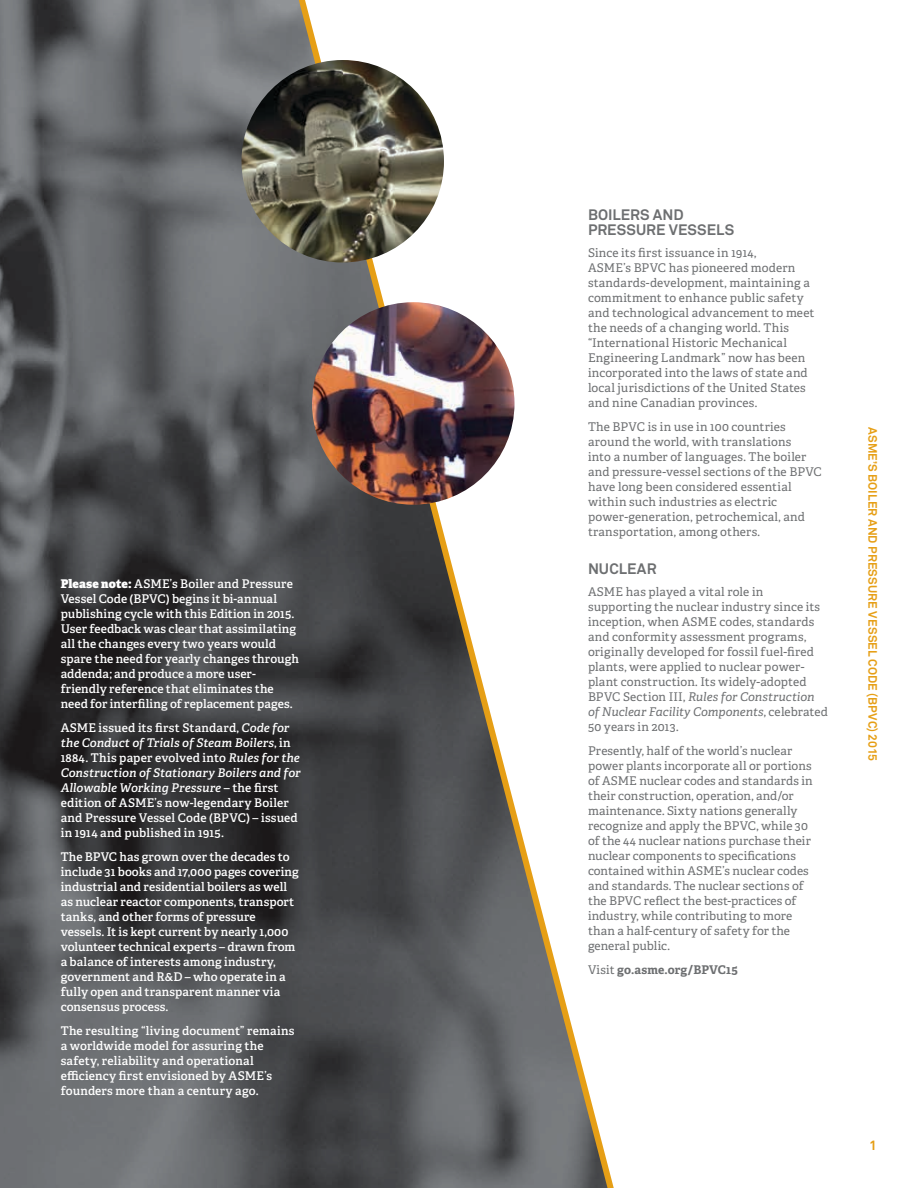
<style>
.page{position:relative;width:918px;height:1188px;background:#fff}
.page>*{position:absolute;margin:0;border:0;box-sizing:border-box;transform-origin:0 0}
.t1{font:700 15px/15px "Akkurat";letter-spacing:.005em;color:#6d6f71}
.t2{font:700 13.5px "Akkurat";color:#e69f16}
.t3{font:12px/15px "Adelle";letter-spacing:.01em;color:#6d6f71}
.t4{font:600 12px/15px "Adelle";letter-spacing:.005em;color:#fff}
.t5{font:700 12px "Akkurat";letter-spacing:.01em;color:#e69f16}
.t6{font:700 12px "Adelle";letter-spacing:.005em;color:#6d6f71}
.s1{font-weight:800}
.s2{font-style:italic}
.s3{font-weight:400}
</style>
<div class="page">
<img style="left:0;top:0;width:290px;height:1188px">
<svg style="left:290px;top:0;width:324px;height:1188px"></svg>
<img style="left:242px;top:60px;width:202px;height:202px;border-radius:101px">
<img style="left:312px;top:302px;width:202px;height:203px;border-radius:101px">
<p class="t4" style="left:61px;top:577px;width:240px"><span class="s1">Please note:</span> ASME’s Boiler and Pressure Vessel Code (BPVC) begins it bi-annual publishing cycle with this Edition in 2015.<br>User feedback was clear that assimilating all the changes every two years would spare the need for yearly changes through addenda; and produce a more user&shy;friendly reference that eliminates the need for interfiling of replacement pages.</p>
<p class="t4" style="left:61px;top:721px;width:241px">ASME issued its first Standard, <span class="s2">Code for the Conduct of Trials of Steam Boilers</span>, in 1884. This paper evolved into <span class="s2">Rules for the Construction of Stationary Boilers and for Allowable Working Pressure</span> – the first edition of ASME’s now-legendary Boiler and Pressure Vessel Code (BPVC) – issued in 1914 and published in 1915.</p>
<p class="t4" style="left:61px;top:850px;width:240px">The BPVC has grown over the decades to include 31 books and 17,000 pages covering industrial and residential boilers as well as nuclear reactor components, transport tanks, and other forms of pressure vessels. It is kept current by nearly 1,000 volunteer technical experts – drawn from a balance of interests among industry, government and R&amp;D – who operate in a fully open and transparent manner via consensus process.</p>
<p class="t4" style="left:61px;top:1024px;width:235px">The resulting “living document” remains a worldwide model for assuring the safety, reliability and operational efficiency first envisioned by ASME’s founders more than a century ago.</p>
<p class="t1" style="left:588px;top:207px;width:148px">BOILERS AND<br>PRESSURE VESSELS</p>
<p class="t3" style="left:588px;top:246px;width:228px">Since its first issuance in 1914,<br>ASME’s BPVC has pioneered modern standards-development, maintaining a commitment to enhance public safety and technological advancement to meet the needs of a changing world. This “International Historic Mechanical Engineering Landmark” now has been incorporated into the laws of state and local jurisdictions of the United States and nine Canadian provinces.</p>
<p class="t3" style="left:588px;top:420px;width:235px">The BPVC is in use in 100 countries around the world, with translations<br>into a number of languages. The boiler and pressure-vessel sections of the BPVC have long been considered essential within such industries as electric power-generation, petrochemical, and transportation, among others.</p>
<p class="t1" style="left:588px;top:561px;width:70px">NUCLEAR</p>
<p class="t3" style="left:588px;top:585px;width:242px">ASME has played a vital role in supporting the nuclear industry since its inception, when ASME codes, standards and conformity assessment programs, originally developed for fossil fuel-fired plants, were applied to nuclear power&shy;plant construction. Its widely-adopted BPVC Section III, <span class="s2">Rules for Construction of Nuclear Facility Components</span>, celebrated 50 years in 2013.</p>
<p class="t3" style="left:588px;top:744px;width:226px">Presently, half of the world’s nuclear power plants incorporate all or portions of ASME nuclear codes and standards in their construction, operation, and/or maintenance. Sixty nations generally recognize and apply the BPVC, while 30 of the 44 nuclear nations purchase their nuclear components to specifications contained within ASME’s nuclear codes and standards. The nuclear sections of the BPVC reflect the best-practices of industry, while contributing to more than a half-century of safety for the general public.</p>
<p class="t6" style="left:588px;top:962px;width:151px"><span class="s3">Visit</span> go.asme.org/BPVC15</p>
<p class="t5" style="left:880px;top:427px;width:336px;rotate:90deg">ASME’S BOILER AND PRESSURE VESSEL CODE (BPVC) 2015</p>
<p class="t2" style="left:869px;top:1136px;width:9px">1</p>
</div>
